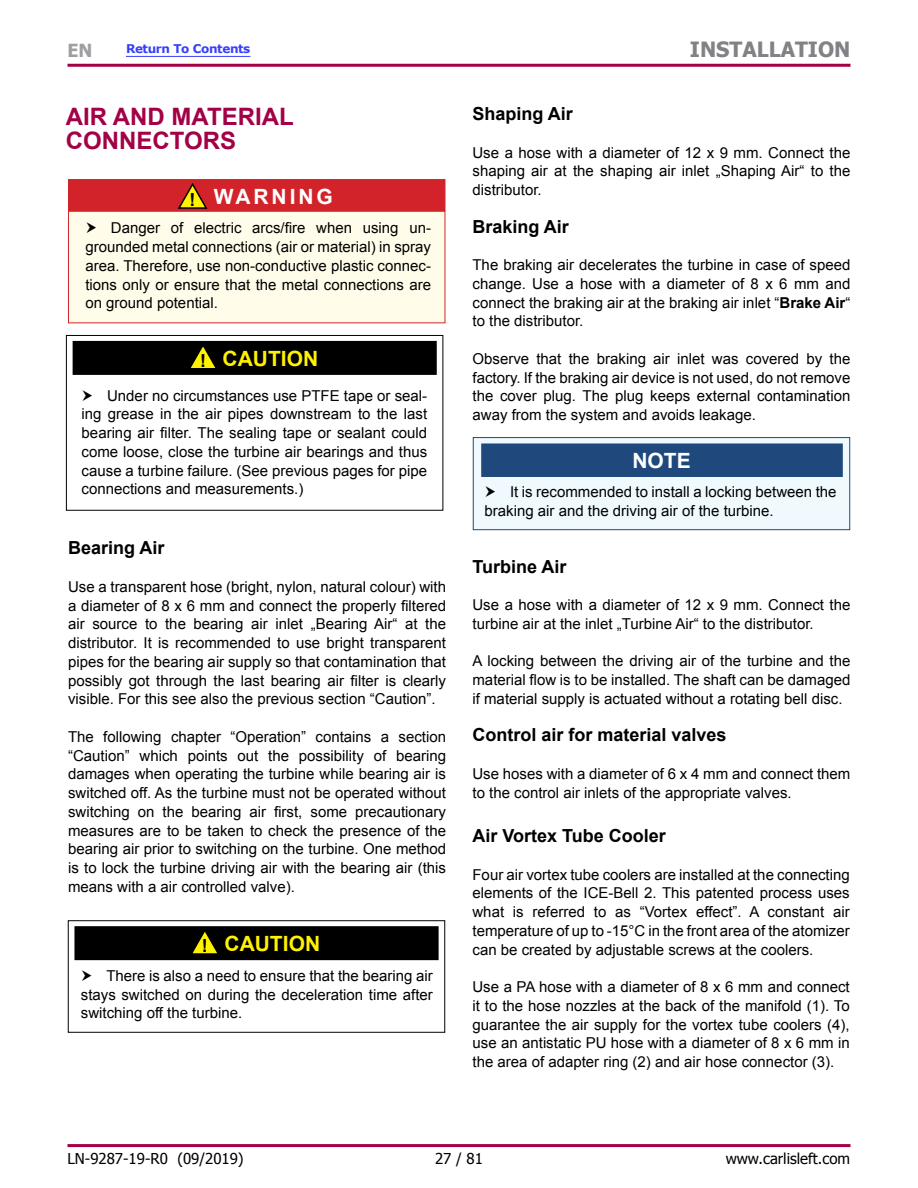
<style>
.page{position:relative;width:918px;height:1188px;background:#fff}
.page>*{position:absolute;margin:0;border:0;box-sizing:border-box;transform-origin:0 0}
.t1{font:700 24px/24px "Arial";color:#a30046}
.t2{font:700 21px "Arial";color:#fff200}
.t3{font:700 21px "Arial";letter-spacing:.14em;color:#fff}
.t4{font:700 21px "Tahoma";color:#808285}
.t5{font:700 18px "Arial";color:#000}
.t6{font:700 18px "Tahoma";color:#9d9fa2}
.t7{font:15px/18.8px "Arial";color:#000;text-align:justify}
.t8{font:15px "Tahoma";color:#000}
.t9{font:700 12px "Verdana";letter-spacing:-.03em;color:#363ffb}
.s1{font-size:18px;color:#000}
.s2{font-weight:700}
</style>
<div class="page">
<div style="left:68px;top:179px;width:377px;height:32px;background:#d2232a"></div>
<div style="left:68px;top:211px;width:377px;height:112px;background:#fffde9;border:1px solid #d2232a"></div>
<svg style="left:176px;top:183px;width:33px;height:27px"></svg>
<div style="left:66px;top:335px;width:377px;height:176px;border:1px solid #000"></div>
<div style="left:73px;top:342px;width:363px;height:32px;background:#000"></div>
<div style="left:73px;top:341px;width:364px;height:34px;border:2px solid #000"></div>
<svg style="left:187px;top:343px;width:32px;height:25px"></svg>
<div style="left:473px;top:437px;width:377px;height:93px;background:#eff9fe;border:1px solid #1f497d"></div>
<div style="left:481px;top:443px;width:362px;height:34px;background:#1f497d;border:2px solid #1f497d"></div>
<div style="left:68px;top:920px;width:377px;height:113px;border:1px solid #000"></div>
<div style="left:75px;top:927px;width:363px;height:32px;background:#000"></div>
<div style="left:74px;top:926px;width:365px;height:34px;border:2px solid #000"></div>
<svg style="left:189px;top:928px;width:32px;height:26px"></svg>
<hr style="left:126px;top:56px;width:124px;height:1px;background:#363ffb">
<hr style="left:68px;top:64px;width:782px;height:3px;background:#a30046">
<hr style="left:68px;top:1144px;width:782px;height:3px;background:#a30046">
<p class="t6" style="left:68px;top:37px;width:26px">EN</p>
<h2 class="t4" style="left:690px;top:35px;width:162px">INSTALLATION</h2>
<p class="t9" style="left:126px;top:41px;width:126px">Return To Contents</p>
<h1 class="t1" style="left:66px;top:106px;width:229px">AIR AND MATERIAL<br>CONNECTORS</h1>
<h2 class="t3" style="left:190px;top:182px;width:145px"><sub>!</sub> WARNING</h2>
<p class="t7" style="left:85px;top:219px;width:347px;text-indent:25px">Danger of electric arcs/fire when using un&shy;grounded metal connections (air or material) in spray area. Therefore, use non-conductive plastic connec&shy;tions only or ensure that the metal connections are on ground potential.</p>
<h2 class="t2" style="left:200px;top:345px;width:120px"><span class="s1">!</span> CAUTION</h2>
<p class="t7" style="left:82px;top:386px;width:347px;text-indent:26px">Under no circumstances use PTFE tape or seal&shy;ing grease in the air pipes downstream to the last bearing air filter. The sealing tape or sealant could come loose, close the turbine air bearings and thus cause a turbine failure. (See previous pages for pipe connections and measurements.)</p>
<p class="t5" style="left:68px;top:536px;width:98px">Bearing Air</p>
<p class="t7" style="left:68px;top:577px;width:380px">Use a transparent hose (bright, nylon, natural colour) with a diameter of 8 x 6 mm and connect the properly filtered air source to the bearing air inlet „Bearing Air“ at the distributor. It is recommended to use bright transparent pipes for the bearing air supply so that contamination that possibly got through the last bearing air filter is clearly visible. For this see also the previous section “Caution”.</p>
<p class="t7" style="left:68px;top:727px;width:380px">The following chapter “Operation” contains a section “Caution” which points out the possibility of bearing damages when operating the turbine while bearing air is switched off. As the turbine must not be operated without switching on the bearing air first, some precautionary measures are to be taken to check the presence of the bearing air prior to switching on the turbine. One method is to lock the turbine driving air with the bearing air (this means with a air controlled valve).</p>
<h2 class="t2" style="left:202px;top:930px;width:120px"><span class="s1">!</span> CAUTION</h2>
<p class="t7" style="left:81px;top:966px;width:354px;text-indent:26px">There is also a need to ensure that the bearing air stays switched on during the deceleration time after switching off the turbine.</p>
<p class="t5" style="left:472px;top:102px;width:102px">Shaping Air</p>
<p class="t7" style="left:472px;top:143px;width:380px">Use a hose with a diameter of 12 x 9 mm. Connect the shaping air at the shaping air inlet „Shaping Air“ to the distributor.</p>
<p class="t5" style="left:472px;top:214px;width:98px">Braking Air</p>
<p class="t7" style="left:472px;top:256px;width:380px">The braking air decelerates the turbine in case of speed change. Use a hose with a diameter of 8 x 6 mm and connect the braking air at the braking air inlet “<span class="s2">Brake Air</span>“ to the distributor.</p>
<p class="t7" style="left:472px;top:349px;width:379px">Observe that the braking air inlet was covered by the factory. If the braking air device is not used, do not remove the cover plug. The plug keeps external contamination away from the system and avoids leakage.</p>
<h2 class="t3" style="left:632px;top:447px;width:60px">NOTE</h2>
<p class="t7" style="left:485px;top:483px;width:354px;text-indent:26px">It is recommended to install a locking between the braking air and the driving air of the turbine.</p>
<p class="t5" style="left:472px;top:554px;width:95px">Turbine Air</p>
<p class="t7" style="left:472px;top:596px;width:380px">Use a hose with a diameter of 12 x 9 mm. Connect the turbine air at the inlet „Turbine Air“ to the distributor.</p>
<p class="t7" style="left:472px;top:652px;width:379px">A locking between the driving air of the turbine and the material flow is to be installed. The shaft can be damaged if material supply is actuated without a rotating bell disc.</p>
<p class="t5" style="left:472px;top:723px;width:256px">Control air for material valves</p>
<p class="t7" style="left:472px;top:764px;width:379px">Use hoses with a diameter of 6 x 4 mm and connect them to the control air inlets of the appropriate valves.</p>
<p class="t5" style="left:472px;top:824px;width:195px">Air Vortex Tube Cooler</p>
<p class="t7" style="left:472px;top:865px;width:379px">Four air vortex tube coolers are installed at the connecting elements of the ICE-Bell 2. This patented process uses what is referred to as “Vortex effect”. A constant air temperature of up to -15°C in the front area of the atomizer can be created by adjustable screws at the coolers.</p>
<p class="t7" style="left:472px;top:978px;width:379px">Use a PA hose with a diameter of 8 x 6 mm and connect it to the hose nozzles at the back of the manifold (1). To guarantee the air supply for the vortex tube coolers (4), use an antistatic PU hose with a diameter of 8 x 6 mm in the area of adapter ring (2) and air hose connector (3).</p>
<p class="t8" style="left:68px;top:1148px;width:178px">LN-9287-19-R0 (09/2019)</p>
<p class="t8" style="left:435px;top:1148px;width:49px">27 / 81</p>
<p class="t8" style="left:726px;top:1148px;width:126px">www.carlisleft.com</p>
</div>
